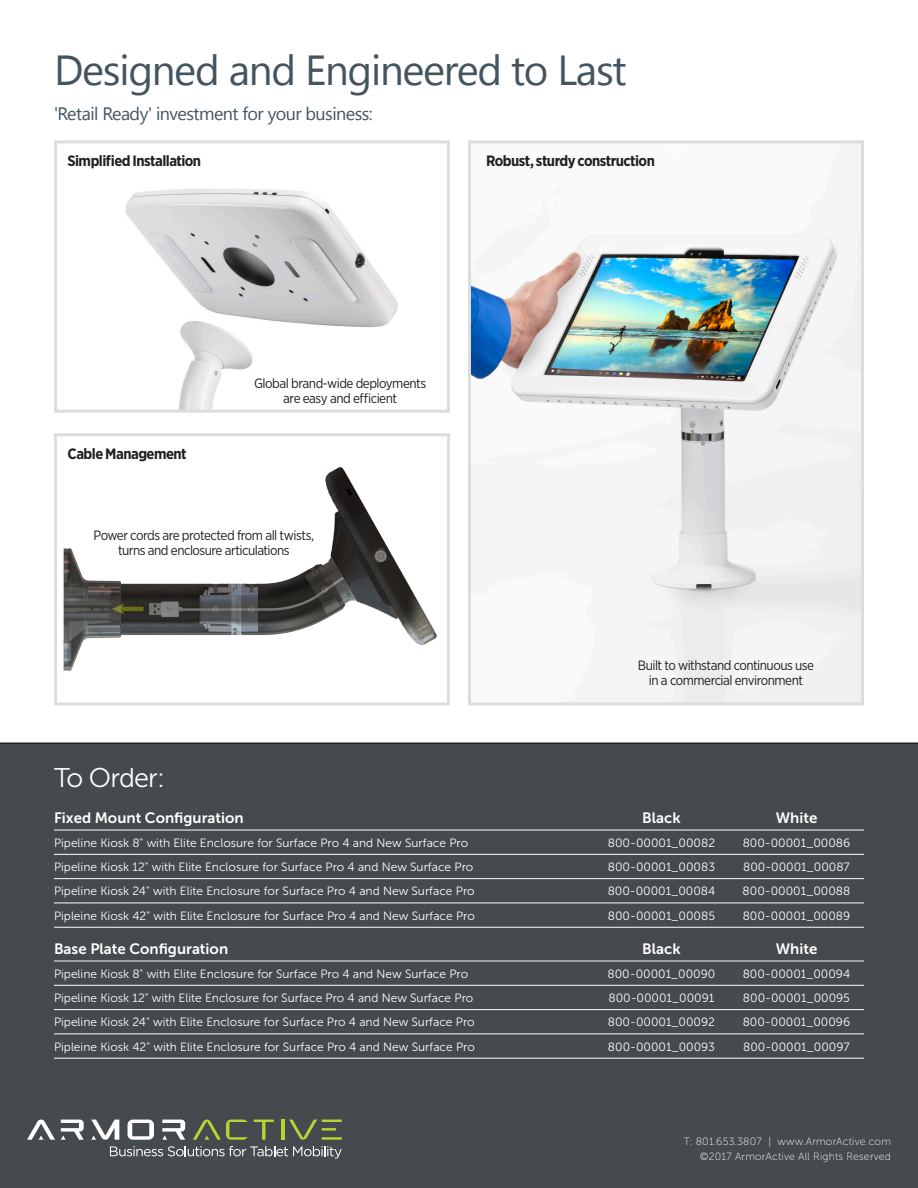
<style>
.page{position:relative;width:918px;height:1188px;background:#fff}
.page>*{position:absolute;margin:0;border:0;box-sizing:border-box;transform-origin:0 0}
.t1{font:42px "Segoe UI";letter-spacing:-.03em;color:#45555f}
.t2{font:27px "Museo Sans 300";letter-spacing:-.03em;color:#fff}
.t3{font:18px "Segoe UI";letter-spacing:-.03em;color:#45555f}
.t4{font:15px "Museo Sans 700";color:#fff}
.t5{font:700 15px "Gotham Narrow";letter-spacing:-.035em;color:#231f20}
.t6{font:13.5px/15px "Gotham Narrow";letter-spacing:-.035em;color:#231f20;text-align:center}
.t7{font:12px "Museo Sans 300";color:#fff}
.Copyright_Contact_Le{font:10.5px "Museo Sans 100";letter-spacing:.02em;color:#fff}
.Copyright_Contact_Ri{font:10.5px "Museo Sans 100";letter-spacing:.02em;color:#fff}
</style>
<div class="page">
<img style="left:63px;top:468px;width:373px;height:203px">
<div style="left:54px;top:433px;width:396px;height:272px;border:3px solid #dcdddf"></div>
<img style="left:125px;top:188px;width:273px;height:221px">
<div style="left:54px;top:140px;width:396px;height:273px;border:3px solid #dcdddf"></div>
<img style="left:472px;top:234px;width:388px;height:467px">
<div style="left:468px;top:140px;width:396px;height:565px;border:3px solid #dcdddf"></div>
<div style="left:0;top:742px;width:918px;height:446px;background:#454a4e"></div>
<hr style="left:54px;top:830px;width:540px;height:1px;background:#fff">
<hr style="left:594px;top:830px;width:135px;height:1px;background:#fff">
<hr style="left:729px;top:830px;width:135px;height:1px;background:#fff">
<hr style="left:54px;top:854px;width:540px;height:1px;background:#fff">
<hr style="left:594px;top:854px;width:135px;height:1px;background:#fff">
<hr style="left:729px;top:854px;width:135px;height:1px;background:#fff">
<hr style="left:54px;top:878px;width:540px;height:1px;background:#fff">
<hr style="left:594px;top:878px;width:135px;height:1px;background:#fff">
<hr style="left:729px;top:878px;width:135px;height:1px;background:#fff">
<hr style="left:54px;top:903px;width:540px;height:1px;background:#fff">
<hr style="left:594px;top:903px;width:135px;height:1px;background:#fff">
<hr style="left:729px;top:903px;width:135px;height:1px;background:#fff">
<hr style="left:54px;top:927px;width:540px;height:1px;background:#fff">
<hr style="left:594px;top:927px;width:135px;height:1px;background:#fff">
<hr style="left:729px;top:927px;width:135px;height:1px;background:#fff">
<hr style="left:54px;top:961px;width:540px;height:1px;background:#fff">
<hr style="left:594px;top:961px;width:135px;height:1px;background:#fff">
<hr style="left:729px;top:961px;width:135px;height:1px;background:#fff">
<hr style="left:54px;top:985px;width:540px;height:1px;background:#fff">
<hr style="left:594px;top:985px;width:135px;height:1px;background:#fff">
<hr style="left:729px;top:985px;width:135px;height:1px;background:#fff">
<hr style="left:54px;top:1009px;width:540px;height:1px;background:#fff">
<hr style="left:594px;top:1009px;width:135px;height:1px;background:#fff">
<hr style="left:729px;top:1009px;width:135px;height:1px;background:#fff">
<hr style="left:54px;top:1034px;width:540px;height:1px;background:#fff">
<hr style="left:594px;top:1034px;width:135px;height:1px;background:#fff">
<hr style="left:729px;top:1034px;width:135px;height:1px;background:#fff">
<hr style="left:54px;top:1058px;width:540px;height:1px;background:#fff">
<hr style="left:594px;top:1058px;width:135px;height:1px;background:#fff">
<hr style="left:729px;top:1058px;width:135px;height:1px;background:#fff">
<svg style="left:128px;top:1120px;width:26px;height:20px"></svg>
<svg style="left:61px;top:1120px;width:23px;height:20px"></svg>
<svg style="left:91px;top:1120px;width:28px;height:20px"></svg>
<svg style="left:162px;top:1120px;width:23px;height:20px"></svg>
<svg style="left:27px;top:1120px;width:28px;height:20px"></svg>
<svg style="left:289px;top:1120px;width:28px;height:20px"></svg>
<svg style="left:254px;top:1120px;width:20px;height:20px"></svg>
<hr style="left:281px;top:1120px;width:4px;height:20px;background:#b8d432">
<hr style="left:322px;top:1128px;width:14px;height:3px;background:#b8d432">
<hr style="left:322px;top:1137px;width:20px;height:3px;background:#b8d432">
<hr style="left:322px;top:1120px;width:20px;height:2px;background:#b8d432">
<svg style="left:193px;top:1120px;width:55px;height:20px"></svg>
<svg style="left:110px;top:1146px;width:232px;height:13px;background:#6d7174"></svg>
<p class="t1" style="left:54px;top:41px;width:574px">Designed and Engineered to Last</p>
<p class="t3" style="left:54px;top:101px;width:320px">'Retail Ready' investment for your business:</p>
<p class="t5" style="left:68px;top:151px;width:135px">Simplified Installation</p>
<p class="t5" style="left:486px;top:151px;width:170px">Robust, sturdy construction</p>
<p class="t5" style="left:68px;top:444px;width:121px">Cable Management</p>
<p class="t6" style="left:254px;top:376px;width:174px">Global brand-wide deployments are easy and efficient</p>
<p class="t6" style="left:93px;top:528px;width:222px">Power cords are protected from all twists, turns and enclosure articulations</p>
<p class="t6" style="left:638px;top:657px;width:178px">Built to withstand continuous use in a commercial environment</p>
<p class="t2" style="left:54px;top:763px;width:112px">To Order:</p>
<p class="t4" style="left:54px;top:810px;width:191px">Fixed Mount Configuration</p>
<p class="t4" style="left:642px;top:810px;width:40px">Black</p>
<p class="t4" style="left:776px;top:810px;width:43px">White</p>
<p class="t7" style="left:54px;top:836px;width:416px">Pipeline Kiosk 8" with Elite Enclosure for Surface Pro 4 and New Surface Pro</p>
<p class="t7" style="left:608px;top:836px;width:109px">800-00001_00082</p>
<p class="t7" style="left:743px;top:836px;width:109px">800-00001_00086</p>
<p class="t7" style="left:54px;top:860px;width:421px">Pipeline Kiosk 12" with Elite Enclosure for Surface Pro 4 and New Surface Pro</p>
<p class="t7" style="left:608px;top:860px;width:109px">800-00001_00083</p>
<p class="t7" style="left:743px;top:860px;width:108px">800-00001_00087</p>
<p class="t7" style="left:54px;top:885px;width:422px">Pipeline Kiosk 24" with Elite Enclosure for Surface Pro 4 and New Surface Pro</p>
<p class="t7" style="left:608px;top:885px;width:109px">800-00001_00084</p>
<p class="t7" style="left:743px;top:885px;width:109px">800-00001_00088</p>
<p class="t7" style="left:54px;top:909px;width:422px">Pipleine Kiosk 42" with Elite Enclosure for Surface Pro 4 and New Surface Pro</p>
<p class="t7" style="left:608px;top:909px;width:109px">800-00001_00085</p>
<p class="t7" style="left:743px;top:909px;width:109px">800-00001_00089</p>
<p class="t4" style="left:54px;top:941px;width:176px">Base Plate Configuration</p>
<p class="t4" style="left:642px;top:941px;width:40px">Black</p>
<p class="t4" style="left:776px;top:941px;width:43px">White</p>
<p class="t7" style="left:54px;top:967px;width:416px">Pipeline Kiosk 8" with Elite Enclosure for Surface Pro 4 and New Surface Pro</p>
<p class="t7" style="left:608px;top:967px;width:109px">800-00001_00090</p>
<p class="t7" style="left:743px;top:967px;width:109px">800-00001_00094</p>
<p class="t7" style="left:54px;top:991px;width:421px">Pipeline Kiosk 12" with Elite Enclosure for Surface Pro 4 and New Surface Pro</p>
<p class="t7" style="left:609px;top:991px;width:107px">800-00001_00091</p>
<p class="t7" style="left:743px;top:991px;width:109px">800-00001_00095</p>
<p class="t7" style="left:54px;top:1016px;width:422px">Pipeline Kiosk 24" with Elite Enclosure for Surface Pro 4 and New Surface Pro</p>
<p class="t7" style="left:608px;top:1016px;width:109px">800-00001_00092</p>
<p class="t7" style="left:743px;top:1016px;width:109px">800-00001_00096</p>
<p class="t7" style="left:54px;top:1040px;width:422px">Pipleine Kiosk 42" with Elite Enclosure for Surface Pro 4 and New Surface Pro</p>
<p class="t7" style="left:608px;top:1040px;width:109px">800-00001_00093</p>
<p class="t7" style="left:743px;top:1040px;width:108px">800-00001_00097</p>
<p class="Copyright_Contact_Le" style="left:684px;top:1135px;width:209px">T: 801.653.3807 | www.ArmorActive.com</p>
<p class="Copyright_Contact_Ri" style="left:700px;top:1150px;width:193px">©2017 ArmorActive All Rights Reserved</p>
</div>
